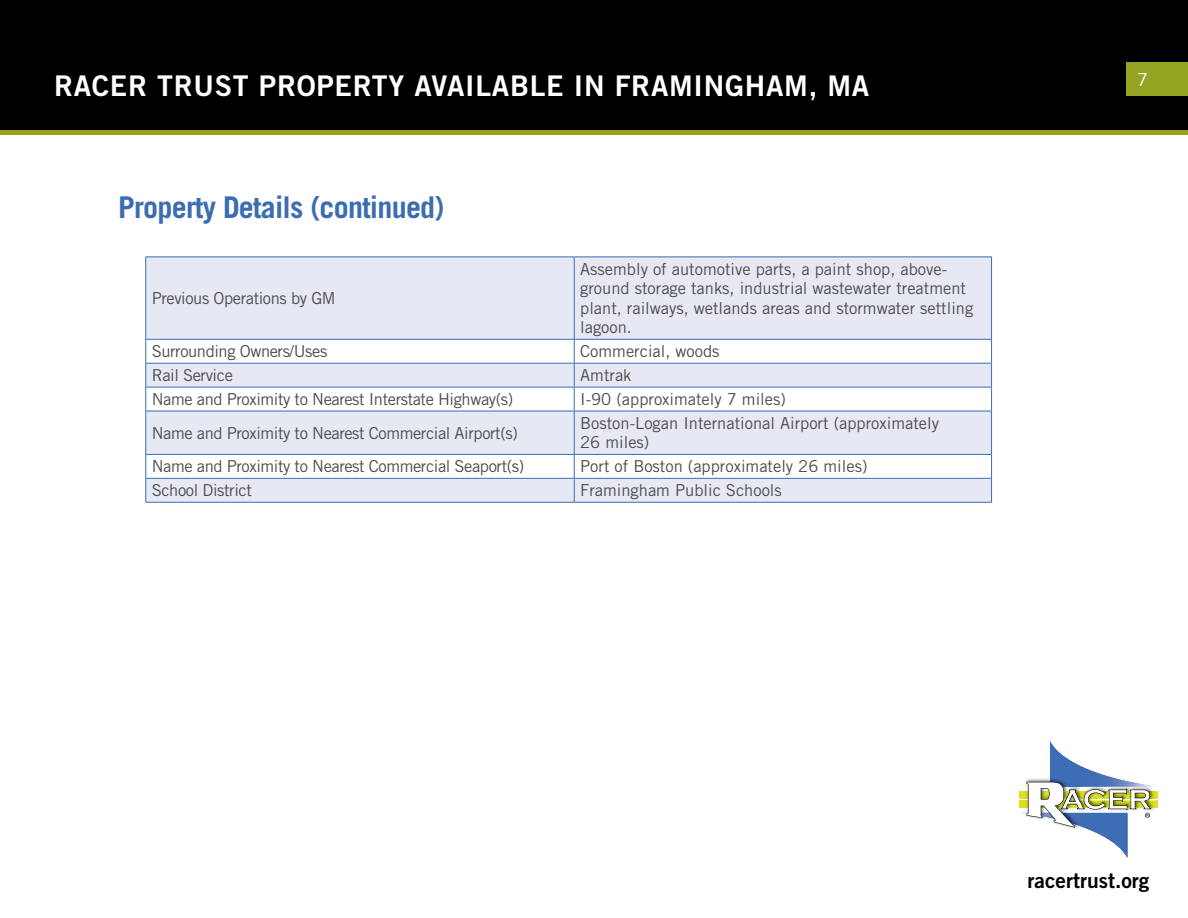
<style>
.page{position:relative;width:1188px;height:918px;background:#fff}
.page>*{position:absolute;margin:0;border:0;box-sizing:border-box;transform-origin:0 0}
.t1{font:700 30px "Trade Gothic LT Std";letter-spacing:-.025em;color:#3b6db1}
.t2{font:28.5px "Trade Gothic LT Std Bd 2";letter-spacing:.025em;color:#fff}
.t3{font:21px "Trade Gothic LT Std Bd 2";color:#000}
.t4{font:18px "Trade Gothic LT Std";color:#fff}
.t5{font:16.5px/19.5px "Trade Gothic LT Std";color:#4d4d4f}
.t6{font:16.5px "Trade Gothic LT Std";letter-spacing:-.025em;color:#4d4d4f}
</style>
<div class="page">
<div style="left:1px;top:1px;width:1186px;height:131px;background:#000"></div>
<div style="left:0;top:0;width:1188px;height:133px;border:2px solid #000"></div>
<div style="left:1126px;top:62px;width:62px;height:34px;background:#96a424"></div>
<div style="left:0;top:130px;width:1188px;height:5px;background:#96a424"></div>
<div style="left:1019px;top:791px;width:139px;height:7px;background:#dbe120"></div>
<div style="left:1019px;top:801px;width:139px;height:7px;background:#dbe120"></div>
<svg style="left:1021px;top:741px;width:137px;height:117px"></svg>
<div style="left:146px;top:257px;width:845px;height:245px;background:#e6e8f4"></div>
<svg style="left:146px;top:340px;width:845px;height:138px;fill:#e6e8f4"></svg>
<hr style="left:145px;top:256px;width:429px;height:1px;background:#3b6db1">
<hr style="left:145px;top:257px;width:1px;height:82px;background:#3b6db1">
<hr style="left:574px;top:256px;width:418px;height:1px;background:#3b6db1">
<hr style="left:574px;top:257px;width:1px;height:82px;background:#3b6db1">
<hr style="left:991px;top:257px;width:1px;height:82px;background:#3b6db1">
<hr style="left:145px;top:339px;width:429px;height:1px;background:#3b6db1">
<hr style="left:574px;top:339px;width:418px;height:1px;background:#3b6db1">
<hr style="left:145px;top:363px;width:429px;height:1px;background:#3b6db1">
<hr style="left:574px;top:363px;width:418px;height:1px;background:#3b6db1">
<hr style="left:145px;top:387px;width:429px;height:1px;background:#3b6db1">
<svg style="left:145px;top:340px;width:1px;height:71px"></svg>
<hr style="left:574px;top:387px;width:418px;height:1px;background:#3b6db1">
<svg style="left:574px;top:340px;width:1px;height:71px"></svg>
<svg style="left:991px;top:340px;width:1px;height:71px"></svg>
<hr style="left:145px;top:411px;width:429px;height:1px;background:#3b6db1">
<hr style="left:145px;top:411px;width:1px;height:43px;background:#3b6db1">
<hr style="left:574px;top:411px;width:418px;height:1px;background:#3b6db1">
<hr style="left:574px;top:411px;width:1px;height:43px;background:#3b6db1">
<hr style="left:991px;top:411px;width:1px;height:43px;background:#3b6db1">
<hr style="left:145px;top:454px;width:429px;height:1px;background:#3b6db1">
<hr style="left:574px;top:454px;width:418px;height:1px;background:#3b6db1">
<hr style="left:145px;top:478px;width:429px;height:1px;background:#3b6db1">
<svg style="left:145px;top:455px;width:1px;height:47px"></svg>
<hr style="left:574px;top:478px;width:418px;height:1px;background:#3b6db1">
<svg style="left:574px;top:455px;width:1px;height:47px"></svg>
<svg style="left:991px;top:455px;width:1px;height:47px"></svg>
<hr style="left:145px;top:502px;width:429px;height:1px;background:#3b6db1">
<hr style="left:574px;top:502px;width:418px;height:1px;background:#3b6db1">
<h2 class="t2" style="left:54px;top:68px;width:817px">RACER TRUST PROPERTY AVAILABLE IN FRAMINGHAM, MA</h2>
<h1 class="t1" style="left:118px;top:189px;width:328px">Property Details (continued)</h1>
<p class="t6" style="left:152px;top:288px;width:185px">Previous Operations by GM</p>
<p class="t5" style="left:580px;top:259px;width:395px">Assembly of automotive parts, a paint shop, above&shy;ground storage tanks, industrial wastewater treatment plant, railways, wetlands areas and stormwater settling lagoon.</p>
<p class="t6" style="left:152px;top:341px;width:177px">Surrounding Owners/Uses</p>
<p class="t5" style="left:580px;top:341px;width:141px">Commercial, woods</p>
<p class="t6" style="left:152px;top:365px;width:83px">Rail Service</p>
<p class="t5" style="left:580px;top:365px;width:53px">Amtrak</p>
<p class="t6" style="left:152px;top:389px;width:363px">Name and Proximity to Nearest Interstate Highway(s)</p>
<p class="t5" style="left:580px;top:389px;width:207px">I-90 (approximately 7 miles)</p>
<p class="t6" style="left:152px;top:423px;width:368px">Name and Proximity to Nearest Commercial Airport(s)</p>
<p class="t5" style="left:580px;top:413px;width:360px">Boston-Logan International Airport (approximately<br>26 miles)</p>
<p class="t6" style="left:152px;top:456px;width:374px">Name and Proximity to Nearest Commercial Seaport(s)</p>
<p class="t5" style="left:580px;top:457px;width:289px">Port of Boston (approximately 26 miles)</p>
<p class="t6" style="left:152px;top:480px;width:102px">School District</p>
<p class="t5" style="left:580px;top:480px;width:203px">Framingham Public Schools</p>
<p class="t4" style="left:1137px;top:68px;width:12px">7</p>
<p class="t3" style="left:1028px;top:867px;width:123px">racertrust.org</p>
</div>
